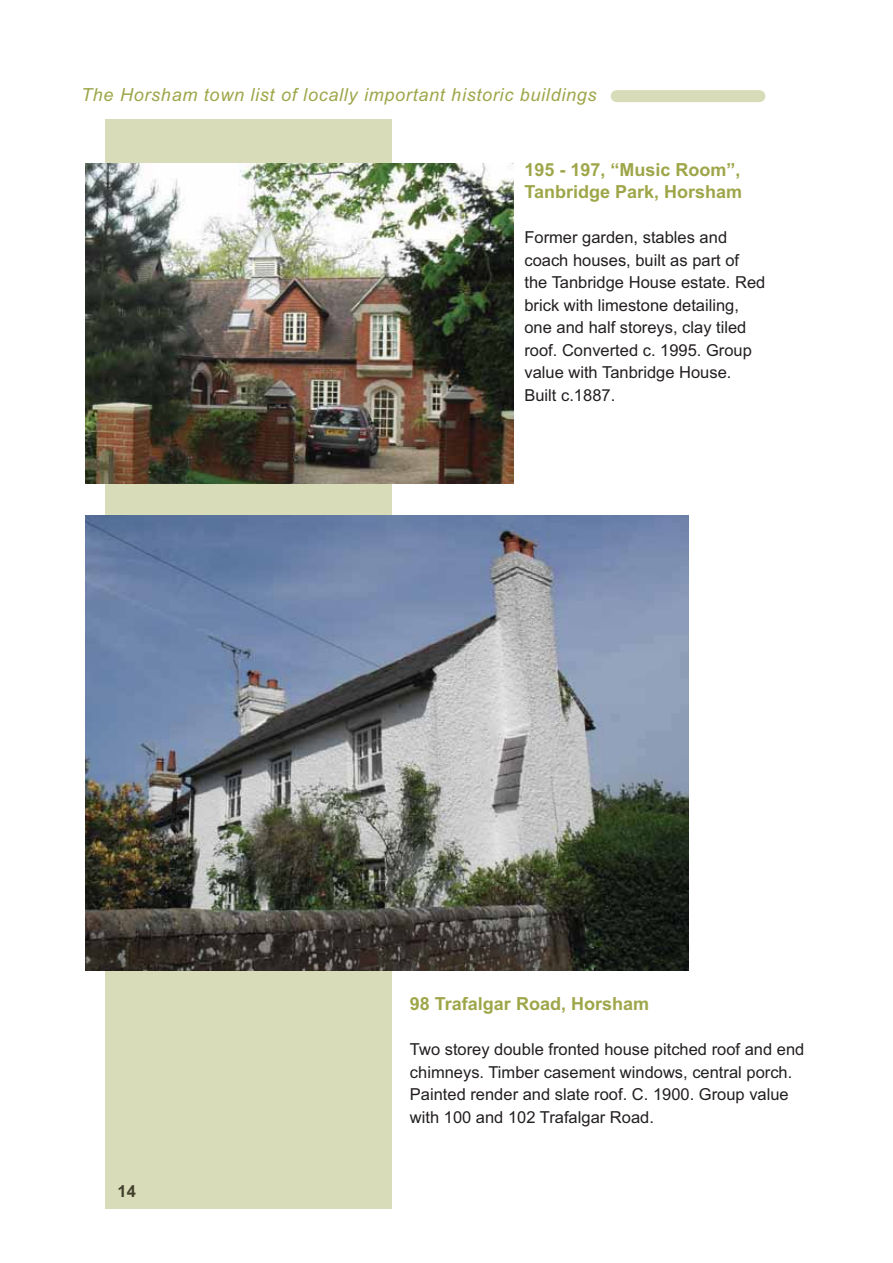
<style>
.page{position:relative;width:893px;height:1263px;background:#fff}
.page>*{position:absolute;margin:0;border:0;box-sizing:border-box;transform-origin:0 0}
.t1{font:700 18px/21.6px "Arial";color:#9ea649}
.t2{font:italic 18px "Arial";letter-spacing:.04em;color:#9ea649}
.t3{font:16.5px/22.5px "Arial";color:#231f20}
.t4{font:700 16.5px "Arial";color:#41402c}
</style>
<div class="page">
<div style="left:105px;top:119px;width:287px;height:1089px;background:#d8dcb8"></div>
<div style="left:617px;top:90px;width:142px;height:12px;background:#d8dcb8"></div>
<img style="left:85px;top:516px;width:604px;height:455px">
<img style="left:85px;top:163px;width:428px;height:320px">
<p class="t2" style="left:81px;top:89px;width:517px">The Horsham town list of locally important historic buildings</p>
<p class="t1" style="left:524px;top:161px;width:219px">195 - 197, “Music Room”,<br>Tanbridge Park, Horsham</p>
<p class="t3" style="left:524px;top:228px;width:242px">Former garden, stables and coach houses, built as part of the Tanbridge House estate. Red brick with limestone detailing, one and half storeys, clay tiled roof. Converted c. 1995. Group value with Tanbridge House.<br>Built c.1887.</p>
<p class="t4" style="left:117px;top:1186px;width:20px">14</p>
<p class="t1" style="left:410px;top:995px;width:241px">98 Trafalgar Road, Horsham</p>
<p class="t3" style="left:410px;top:1040px;width:396px">Two storey double fronted house pitched roof and end chimneys. Timber casement windows, central porch.<br>Painted render and slate roof. C. 1900. Group value with 100 and 102 Trafalgar Road.</p>
</div>
